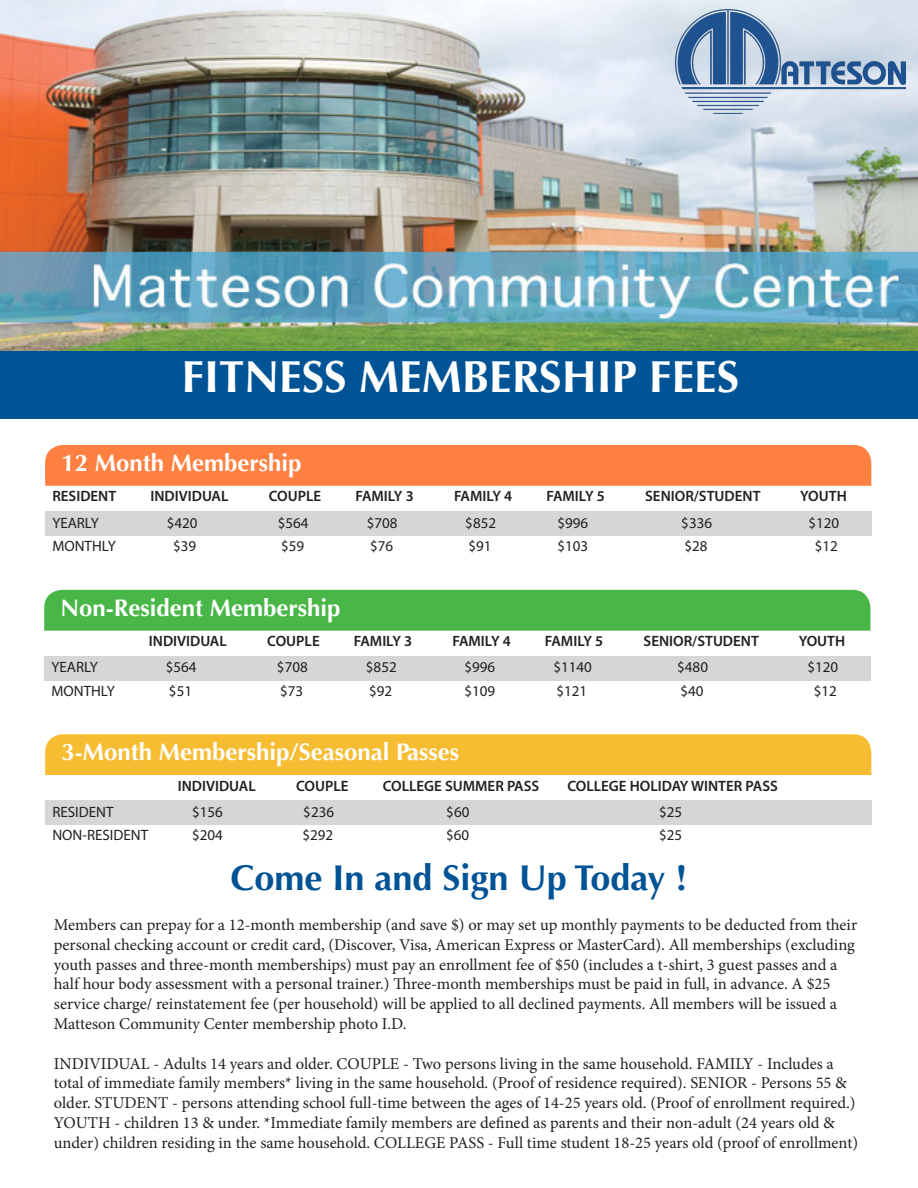
<style>
.page{position:relative;width:918px;height:1188px;background:#fff}
.page>*{position:absolute;margin:0;border:0;box-sizing:border-box;transform-origin:0 0}
.t1{font:700 45px "Optima";color:#fff}
.t2{font:700 36px "Optima";color:#005395}
.t3{font:700 24px "Optima";color:#fff}
.t4{font:16.5px/19.8px "Minion Pro";color:#231f20}
.t5{font:15px "Myriad Pro";color:#231f20}
.t6{font:600 15px "Myriad Pro";color:#231f20}
</style>
<div class="page">
<img style="left:0;top:0;width:918px;height:351px">
<div style="left:45px;top:445px;width:826px;height:41px;background:#ff8041"></div>
<svg style="left:445px;top:22px;width:4px;height:4px"></svg>
<div style="left:0;top:351px;width:918px;height:68px;background:#005395"></div>
<div style="left:45px;top:511px;width:826px;height:25px;background:#d5d6d8"></div>
<div style="left:44px;top:590px;width:826px;height:41px;background:#49b748"></div>
<div style="left:44px;top:656px;width:826px;height:25px;background:#d5d6d8"></div>
<div style="left:45px;top:734px;width:826px;height:41px;background:#f7bd32"></div>
<div style="left:45px;top:801px;width:826px;height:24px;background:#d5d6d8"></div>
<img style="left:675px;top:10px;width:230px;height:104px">
<p class="t1" style="left:182px;top:350px;width:559px">FITNESS MEMBERSHIP FEES</p>
<p class="t3" style="left:61px;top:449px;width:242px">12 Month Membership</p>
<p class="t6" style="left:52px;top:487px;width:65px">RESIDENT</p>
<p class="t6" style="left:150px;top:487px;width:79px">INDIVIDUAL</p>
<p class="t6" style="left:269px;top:487px;width:54px">COUPLE</p>
<p class="t6" style="left:355px;top:487px;width:60px">FAMILY 3</p>
<p class="t6" style="left:454px;top:487px;width:60px">FAMILY 4</p>
<p class="t6" style="left:547px;top:487px;width:60px">FAMILY 5</p>
<p class="t6" style="left:645px;top:487px;width:117px">SENIOR/STUDENT</p>
<p class="t6" style="left:800px;top:487px;width:48px">YOUTH</p>
<p class="t5" style="left:52px;top:513px;width:48px">YEARLY</p>
<p class="t5" style="left:167px;top:513px;width:32px">$420</p>
<p class="t5" style="left:278px;top:513px;width:32px">$564</p>
<p class="t5" style="left:367px;top:513px;width:32px">$708</p>
<p class="t5" style="left:465px;top:513px;width:32px">$852</p>
<p class="t5" style="left:557px;top:513px;width:32px">$996</p>
<p class="t5" style="left:681px;top:513px;width:32px">$336</p>
<p class="t5" style="left:808px;top:513px;width:32px">$144</p>
<p class="t5" style="left:824px;top:513px;width:17px">20</p>
<p class="t5" style="left:52px;top:537px;width:65px">MONTHLY</p>
<p class="t5" style="left:173px;top:537px;width:25px">$39</p>
<p class="t5" style="left:281px;top:537px;width:25px">$59</p>
<p class="t5" style="left:370px;top:537px;width:25px">$76</p>
<p class="t5" style="left:469px;top:537px;width:25px">$91</p>
<p class="t5" style="left:557px;top:537px;width:32px">$103</p>
<p class="t5" style="left:685px;top:537px;width:25px">$28</p>
<p class="t5" style="left:815px;top:537px;width:25px">$12</p>
<p class="t3" style="left:60px;top:594px;width:282px">Non-Resident Membership</p>
<p class="t6" style="left:149px;top:632px;width:79px">INDIVIDUAL</p>
<p class="t6" style="left:267px;top:632px;width:54px">COUPLE</p>
<p class="t6" style="left:354px;top:632px;width:60px">FAMILY 3</p>
<p class="t6" style="left:453px;top:632px;width:60px">FAMILY 4</p>
<p class="t6" style="left:545px;top:632px;width:60px">FAMILY 5</p>
<p class="t6" style="left:644px;top:632px;width:117px">SENIOR/STUDENT</p>
<p class="t6" style="left:799px;top:632px;width:48px">YOUTH</p>
<p class="t5" style="left:51px;top:658px;width:48px">YEARLY</p>
<p class="t5" style="left:166px;top:658px;width:32px">$420</p>
<p class="t5" style="left:174px;top:658px;width:25px">564</p>
<p class="t5" style="left:277px;top:658px;width:32px">$564</p>
<p class="t5" style="left:464px;top:658px;width:32px">$996</p>
<p class="t5" style="left:557px;top:658px;width:32px">$996</p>
<p class="t5" style="left:553px;top:658px;width:40px">$1140</p>
<p class="t5" style="left:680px;top:658px;width:32px">$336</p>
<p class="t5" style="left:677px;top:658px;width:32px">$480</p>
<p class="t5" style="left:807px;top:658px;width:32px">$144</p>
<p class="t5" style="left:366px;top:658px;width:32px">$852</p>
<p class="t5" style="left:472px;top:658px;width:25px">852</p>
<p class="t5" style="left:285px;top:658px;width:25px">708</p>
<p class="t5" style="left:374px;top:658px;width:25px">708</p>
<p class="t5" style="left:823px;top:658px;width:17px">20</p>
<p class="t5" style="left:51px;top:682px;width:65px">MONTHLY</p>
<p class="t5" style="left:169px;top:682px;width:25px">$51</p>
<p class="t5" style="left:280px;top:682px;width:25px">$73</p>
<p class="t5" style="left:369px;top:682px;width:25px">$92</p>
<p class="t5" style="left:464px;top:682px;width:32px">$109</p>
<p class="t5" style="left:557px;top:682px;width:32px">$121</p>
<p class="t5" style="left:680px;top:682px;width:25px">$40</p>
<p class="t5" style="left:814px;top:682px;width:25px">$12</p>
<p class="t3" style="left:61px;top:738px;width:399px">3-Month Membership/Seasonal Passes</p>
<p class="t6" style="left:178px;top:776px;width:79px">INDIVIDUAL</p>
<p class="t6" style="left:296px;top:776px;width:54px">COUPLE</p>
<p class="t6" style="left:383px;top:776px;width:158px">COLLEGE SUMMER PASS</p>
<p class="t6" style="left:567px;top:776px;width:212px">COLLEGE HOLIDAY WINTER PASS</p>
<p class="t5" style="left:52px;top:803px;width:63px">R SIDENT</p>
<p class="t5" style="left:192px;top:803px;width:32px">$156</p>
<p class="t5" style="left:303px;top:803px;width:32px">$236</p>
<p class="t5" style="left:446px;top:803px;width:25px">$60</p>
<p class="t5" style="left:52px;top:826px;width:97px">NON-RESIDENT</p>
<p class="t5" style="left:192px;top:826px;width:32px">$204</p>
<p class="t5" style="left:302px;top:826px;width:32px">$292</p>
<p class="t5" style="left:446px;top:826px;width:25px">$60</p>
<p class="t5" style="left:659px;top:826px;width:25px">$25</p>
<p class="t5" style="left:52px;top:802px;width:48px">YEARLY</p>
<p class="t2" style="left:231px;top:857px;width:458px">Come In and Sign Up Today !</p>
<p class="t4" style="left:54px;top:915px;width:805px">Members can prepay for a 12-month membership (and save $) or may set up monthly payments to be deducted from their personal checking account or credit card, (Discover, Visa, American Express or MasterCard). All memberships (excluding youth passes and three-month memberships) must pay an enrollment fee of $50 (includes a t-shirt, 3 guest passes and a half hour body assessment with a personal trainer.) Three-month memberships must be paid in full, in advance. A $25 service charge/ reinstatement fee (per household) will be applied to all declined payments. All members will be issued a Matteson Community Center membership photo I.D.</p>
<p class="t4" style="left:54px;top:1053px;width:803px">INDIVIDUAL - Adults 14 years and older. COUPLE - Two persons living in the same household. FAMILY - Includes a total of immediate family members* living in the same household. (Proof of residence required). SENIOR - Persons 55 &amp; older. STUDENT - persons attending school full-time between the ages of 14-25 years old. (Proof of enrollment required.)</p>
<p class="t4" style="left:54px;top:1113px;width:783px">YOUTH - children 13 &amp; under. *Immediate family members are defined as parents and their non-adult (24 years old &amp;</p>
<p class="t4" style="left:54px;top:1133px;width:806px">under) children residing in the same household. COLLEGE PASS - Full time student 18-25 years old (proof of enrollment)</p>
</div>
